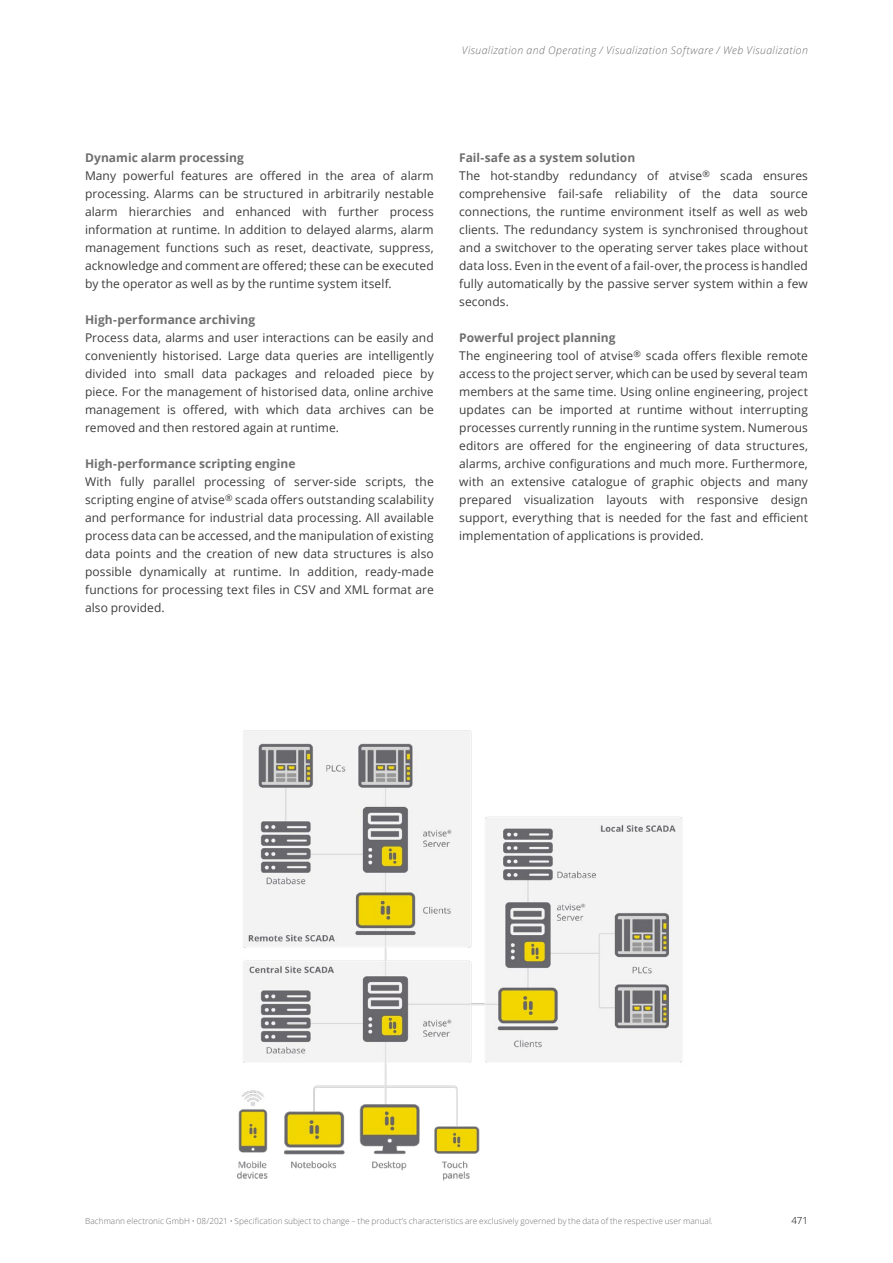
<style>
.page{position:relative;width:893px;height:1263px;background:#fff}
.page>*{position:absolute;margin:0;border:0;box-sizing:border-box;transform-origin:0 0}
.t1{font:12px/18px "Open Sans";letter-spacing:.005em;color:#3c3c3b;text-align:justify}
.t2{font:700 12px "Open Sans";letter-spacing:.005em;color:#706f6f}
.t3{font:italic 300 10.5px "Open Sans";letter-spacing:.04em;color:#706f6f}
.t4{font:300 9.75px "Open Sans";color:#000}
.t5{font:300 8.25px "Open Sans";letter-spacing:.005em;color:#706f6f}
.s1{font-weight:700;color:#706f6f}
</style>
<div class="page">
<img style="left:237px;top:730px;width:445px;height:451px">
<p class="t3" style="left:462px;top:43px;width:348px">Visualization and Operating / Visualization Software / Web Visualization</p>
<p class="t2" style="left:85px;top:149px;width:160px">Dynamic alarm processing</p>
<p class="t1" style="left:85px;top:167px;width:350px">Many powerful features are offered in the area of alarm processing. Alarms can be structured in arbitrarily nestable alarm hierarchies and enhanced with further process information at runtime. In addition to delayed alarms, alarm management functions such as reset, deactivate, suppress, acknowledge and comment are offered; these can be executed by the operator as well as by the runtime system itself.</p>
<p class="t2" style="left:85px;top:311px;width:172px">High-performance archiving</p>
<p class="t1" style="left:85px;top:329px;width:350px">Process data, alarms and user interactions can be easily and conveniently historised. Large data queries are intelligently divided into small data packages and reloaded piece by piece. For the management of historised data, online archive management is offered, with which data archives can be removed and then restored again at runtime.</p>
<p class="t2" style="left:85px;top:455px;width:212px">High-performance scripting engine</p>
<p class="t1" style="left:85px;top:473px;width:350px">With fully parallel processing of server-side scripts, the scripting engine of atvise<sup>®</sup> scada offers outstanding scalability and performance for industrial data processing. All available process data can be accessed, and the manipulation of existing data points and the creation of new data structures is also possible dynamically at runtime. In addition, ready-made functions for processing text files in CSV and XML format are also provided.</p>
<p class="t1" style="left:459px;top:149px;width:350px;text-align:left"><span class="s1">Fail-safe as a system solution<br></span>The hot-standby redundancy of atvise<sup>®</sup> scada ensures comprehensive fail-safe reliability of the data source connections, the runtime environment itself as well as web clients. The redundancy system is synchronised throughout and a switchover to the operating server takes place without data loss. Even in the event of a fail-over, the process is handled fully automatically by the passive server system within a few seconds.</p>
<p class="t1" style="left:459px;top:329px;width:350px;text-align:left"><span class="s1">Powerful project planning<br></span>The engineering tool of atvise<sup>®</sup> scada offers flexible remote access to the project server, which can be used by several team members at the same time. Using online engineering, project updates can be imported at runtime without interrupting processes currently running in the runtime system. Numerous editors are offered for the engineering of data structures, alarms, archive configurations and much more. Furthermore, with an extensive catalogue of graphic objects and many prepared visualization layouts with responsive design support, everything that is needed for the fast and efficient implementation of applications is provided.</p>
<p class="t5" style="left:85px;top:1216px;width:629px">Bachmann electronic GmbH • 08/2021 • Specification subject to change – the product’s characteristics are exclusively governed by the data of the respective user manual.</p>
<p class="t4" style="left:791px;top:1214px;width:18px">471</p>
</div>
